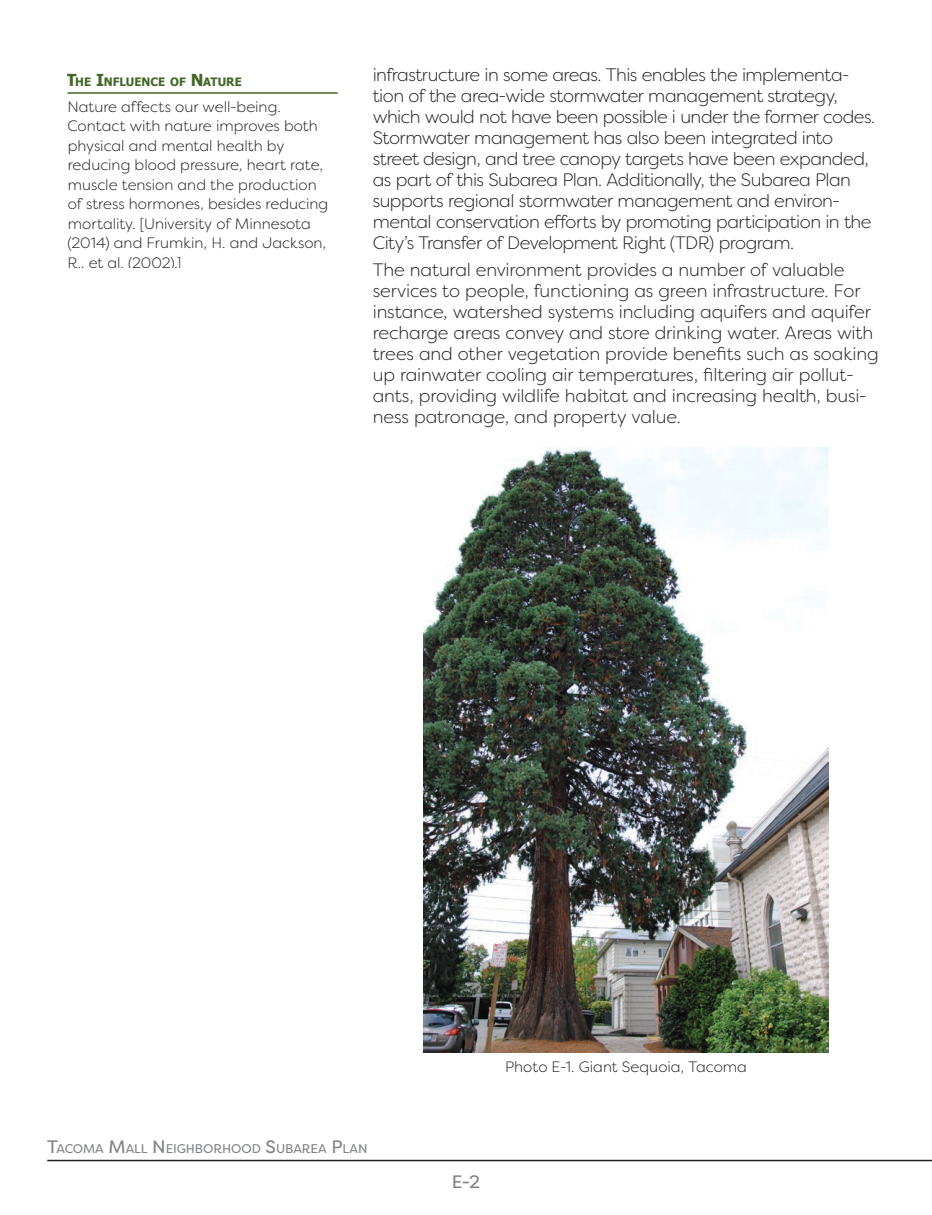
<style>
.page{position:relative;width:932px;height:1215px;background:#fff}
.page>*{position:absolute;margin:0;border:0;box-sizing:border-box;transform-origin:0 0}
.Tacoma_Body_Text{font:300 18px/21px "Filson Soft";letter-spacing:-.02em;color:#231f20}
.Tacoma_Page_Number{font:18px "Filson Pro";color:#808285}
.Tacoma_Sidebar{font:300 15px/19.5px "Filson Soft";color:#231f20}
.Tacoma_Figure_Captio{font:300 15px "Filson Soft";color:#231f20}
.Tacoma_Footer_Left{font:12.6px "Filson Pro";letter-spacing:-.005em;color:#808285}
.Tacoma_Sidebar_Head{font:700 11.55px "Tahoma";color:#446628}
.s1{font-size:16.5px}
.s2{font-size:18px}
</style>
<div class="page">
<hr style="left:47px;top:1160px;width:885px;height:1px;background:#231f20">
<img style="left:423px;top:447px;width:405px;height:605px">
<hr style="left:68px;top:92px;width:270px;height:2px;background:#446628">
<p class="Tacoma_Sidebar_Head" style="left:66px;top:73px;width:177px"><span class="s1">T</span>HE <span class="s1">I</span>NFLUENCE OF <span class="s1">N</span>ATURE</p>
<p class="Tacoma_Sidebar" style="left:67px;top:97px;width:262px">Nature affects our well-being.<br>Contact with nature improves both physical and mental health by reducing blood pressure, heart rate, muscle tension and the production of stress hormones, besides reducing mortality. [University of Minnesota (2014) and Frumkin, H. and Jackson, R., et al. (2002).]</p>
<p class="Tacoma_Body_Text" style="left:373px;top:64px;width:504px">infrastructure in some areas. This enables the implementa&shy;tion of the area-wide stormwater management strategy, which would not have been possible i under the former codes.<br>Stormwater management has also been integrated into street design, and tree canopy targets have been expanded, as part of this Subarea Plan. Additionally, the Subarea Plan supports regional stormwater management and environ&shy;mental conservation efforts by promoting participation in the City’s Transfer of Development Right (TDR) program.</p>
<p class="Tacoma_Body_Text" style="left:373px;top:259px;width:507px">The natural environment provides a number of valuable services to people, functioning as green infrastructure. For instance, watershed systems including aquifers and aquifer recharge areas convey and store drinking water. Areas with trees and other vegetation provide benefits such as soaking up rainwater cooling air temperatures, filtering air pollut&shy;ants, providing wildlife habitat and increasing health, busi&shy;ness patronage, and property value.</p>
<p class="Tacoma_Figure_Captio" style="left:505px;top:1057px;width:243px">Photo E-1. Giant Sequoia, Tacoma</p>
<p class="Tacoma_Footer_Left" style="left:47px;top:1140px;width:319px"><span class="s2">T</span>ACOMA <span class="s2">M</span>ALL <span class="s2">N</span>EIGHBORHOOD <span class="s2">S</span>UBAREA <span class="s2">P</span>LAN</p>
<p class="Tacoma_Page_Number" style="left:451px;top:1170px;width:30px">E-2</p>
</div>
